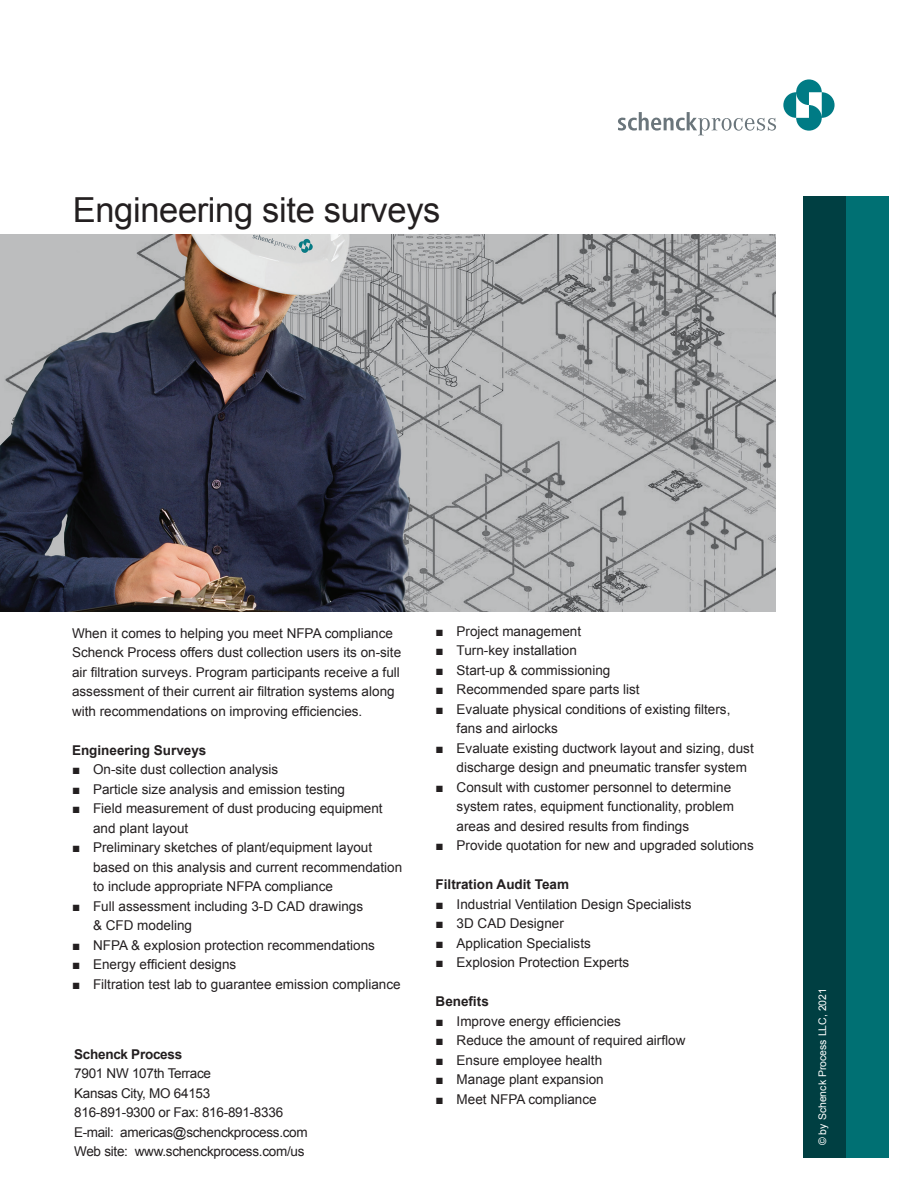
<style>
.page{position:relative;width:918px;height:1188px;background:#fff}
.page>*{position:absolute;margin:0;border:0;box-sizing:border-box;transform-origin:0 0}
.t1{font:34.5px "Arial";letter-spacing:-.01em;color:#231f20}
.copy_7_pt_eingerückt{font:13.5px/19.5px "Arial";color:#231f20}
.copy_7_pt_eingerückt-2{font:13.5px "Arial";letter-spacing:-.02em;color:#231f20}
.copy_7_pt_eingerückt-3{font:700 13.5px "Arial";color:#231f20}
.copy_7_pt_eingerückt-4{font:700 13.5px "Arial";letter-spacing:-.02em;color:#231f20}
.t2{font:10.5px "Arial";color:#fff}
</style>
<div class="page">
<svg style="left:783px;top:79px;width:52px;height:52px"></svg>
<svg style="left:618px;top:112px;width:158px;height:23px"></svg>
<div style="left:803px;top:197px;width:43px;height:961px;background:#003f42"></div>
<div style="left:846px;top:197px;width:42px;height:961px;background:#007073"></div>
<img style="left:0;top:234px;width:775px;height:377px">
<p class="t1" style="left:73px;top:187px;width:369px">Engineering site surveys</p>
<p class="copy_7_pt_eingerückt" style="left:72px;top:623px;width:331px">When it comes to helping you meet NFPA compliance Schenck Process offers dust collection users its on-site air filtration surveys. Program participants receive a full assessment of their current air filtration systems along with recommendations on improving efficiencies.</p>
<p class="copy_7_pt_eingerückt-3" style="left:72px;top:741px;width:136px">Engineering Surveys</p>
<p class="copy_7_pt_eingerückt" style="left:72px;top:760px;width:208px">■ On-site dust collection analysis</p>
<p class="copy_7_pt_eingerückt" style="left:72px;top:779px;width:275px">■ Particle size analysis and emission testing</p>
<p class="copy_7_pt_eingerückt" style="left:72px;top:799px;width:312px">■ Field measurement of dust producing equipment</p>
<p class="copy_7_pt_eingerückt" style="left:93px;top:818px;width:97px">and plant layout</p>
<p class="copy_7_pt_eingerückt" style="left:72px;top:838px;width:302px">■ Preliminary sketches of plant/equipment layout</p>
<p class="copy_7_pt_eingerückt" style="left:93px;top:857px;width:311px">based on this analysis and current recommendation</p>
<p class="copy_7_pt_eingerückt" style="left:93px;top:877px;width:241px">to include appropriate NFPA compliance</p>
<p class="copy_7_pt_eingerückt" style="left:72px;top:896px;width:293px">■ Full assessment including 3-D CAD drawings</p>
<p class="copy_7_pt_eingerückt" style="left:93px;top:916px;width:101px">&amp; CFD modeling</p>
<p class="copy_7_pt_eingerückt" style="left:72px;top:935px;width:304px">■ NFPA &amp; explosion protection recommendations</p>
<p class="copy_7_pt_eingerückt" style="left:72px;top:955px;width:166px">■ Energy efficient designs</p>
<p class="copy_7_pt_eingerückt" style="left:72px;top:974px;width:330px">■ Filtration test lab to guarantee emission compliance</p>
<p class="copy_7_pt_eingerückt-4" style="left:74px;top:1045px;width:110px">Schenck Process</p>
<p class="copy_7_pt_eingerückt-2" style="left:74px;top:1065px;width:138px">7901 NW 107th Terrace</p>
<p class="copy_7_pt_eingerückt-2" style="left:74px;top:1084px;width:138px">Kansas City, MO 64153</p>
<p class="copy_7_pt_eingerückt-2" style="left:74px;top:1104px;width:210px">816-891-9300 or Fax: 816-891-8336</p>
<p class="copy_7_pt_eingerückt-2" style="left:74px;top:1123px;width:235px">E-mail: americas@schenckprocess.com</p>
<p class="copy_7_pt_eingerückt-2" style="left:74px;top:1143px;width:232px">Web site: www.schenckprocess.com/us</p>
<p class="copy_7_pt_eingerückt" style="left:436px;top:621px;width:147px">■ Project management</p>
<p class="copy_7_pt_eingerückt" style="left:436px;top:641px;width:143px">■ Turn-key installation</p>
<p class="copy_7_pt_eingerückt" style="left:436px;top:660px;width:176px">■ Start-up &amp; commissioning</p>
<p class="copy_7_pt_eingerückt" style="left:436px;top:680px;width:206px">■ Recommended spare parts list</p>
<p class="copy_7_pt_eingerückt" style="left:436px;top:699px;width:296px">■ Evaluate physical conditions of existing filters,</p>
<p class="copy_7_pt_eingerückt" style="left:457px;top:719px;width:103px">fans and airlocks</p>
<p class="copy_7_pt_eingerückt" style="left:457px;top:738px;width:299px;text-indent:-21px">■ Evaluate existing ductwork layout and sizing, dust discharge design and pneumatic transfer system</p>
<p class="copy_7_pt_eingerückt" style="left:436px;top:777px;width:300px;text-align:right">■ Consult with customer personnel to determine system rates, equipment functionality, problem</p>
<p class="copy_7_pt_eingerückt" style="left:457px;top:816px;width:234px">areas and desired results from findings</p>
<p class="copy_7_pt_eingerückt" style="left:436px;top:836px;width:320px">■ Provide quotation for new and upgraded solutions</p>
<p class="copy_7_pt_eingerückt-3" style="left:436px;top:875px;width:135px">Filtration Audit Team</p>
<p class="copy_7_pt_eingerückt" style="left:436px;top:894px;width:257px">■ Industrial Ventilation Design Specialists</p>
<p class="copy_7_pt_eingerückt" style="left:436px;top:914px;width:130px">■ 3D CAD Designer</p>
<p class="copy_7_pt_eingerückt" style="left:436px;top:933px;width:157px">■ Application Specialists</p>
<p class="copy_7_pt_eingerückt" style="left:436px;top:953px;width:195px">■ Explosion Protection Experts</p>
<p class="copy_7_pt_eingerückt-3" style="left:436px;top:992px;width:55px">Benefits</p>
<p class="copy_7_pt_eingerückt" style="left:436px;top:1011px;width:187px">■ Improve energy efficiencies</p>
<p class="copy_7_pt_eingerückt" style="left:436px;top:1031px;width:251px">■ Reduce the amount of required airflow</p>
<p class="copy_7_pt_eingerückt" style="left:436px;top:1050px;width:168px">■ Ensure employee health</p>
<p class="copy_7_pt_eingerückt" style="left:436px;top:1070px;width:170px">■ Manage plant expansion</p>
<p class="copy_7_pt_eingerückt" style="left:436px;top:1089px;width:163px">■ Meet NFPA compliance</p>
<p class="t2" style="left:816px;top:1145px;width:159px;rotate:-90deg">© by Schenck Process LLC, 2021</p>
</div>
